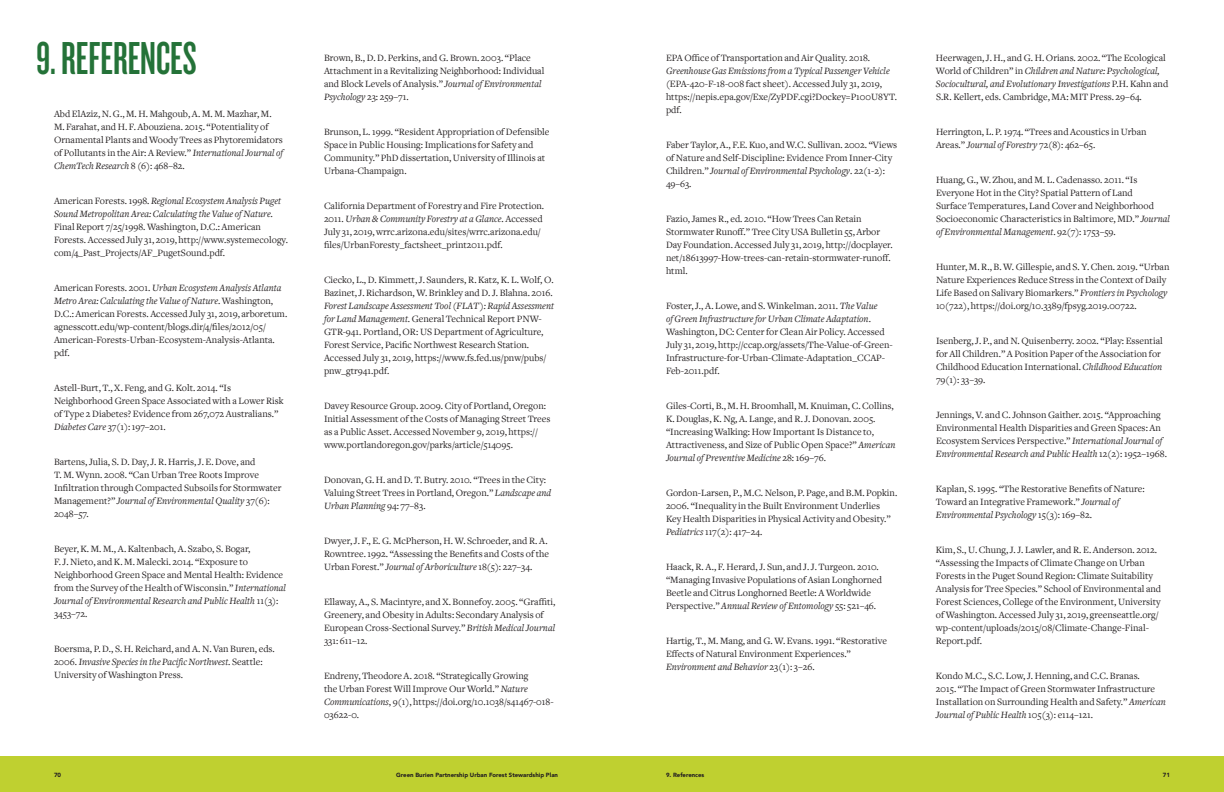
<style>
.page{position:relative;width:1224px;height:792px;background:#fff}
.page>*{position:absolute;margin:0;border:0;box-sizing:border-box;transform-origin:0 0}
.t1{font:48px "Knockout 47 Bantamweight";color:#247238}
.t2{font:10px/13px "Freight Text";color:#231f20}
.t3{font:900 6px "Avenir";color:#231f20}
.s1{font-style:italic}
</style>
<div class="page">
<div style="left:0;top:756px;width:612px;height:36px;background:#bfd030"></div>
<div style="left:612px;top:756px;width:612px;height:36px;background:#bfd030"></div>
<p class="t1" style="left:36px;top:30px;width:162px">9. REFERENCES</p>
<p class="t2" style="left:324px;top:51px;width:222px">Brown, B., D. D. Perkins, and G. Brown. 2003. “Place Attachment in a Revitalizing Neighborhood: Individual and Block Levels of Analysis.” <span class="s1">Journal of Environmental Psychology</span> 23: 259–71.</p>
<p class="t2" style="left:324px;top:125px;width:227px">Brunson, L. 1999. “Resident Appropriation of Defensible Space in Public Housing: Implications for Safety and Community.” PhD dissertation, University of Illinois at Urbana-Champaign.</p>
<p class="t2" style="left:324px;top:199px;width:222px">California Department of Forestry and Fire Protection.<br>2011. <span class="s1">Urban &amp; Community Forestry at a Glance</span>. Accessed July 31, 2019, wrrc.arizona.edu/sites/wrrc.arizona.edu/ files/UrbanForesty_factsheet_print2011.pdf.</p>
<p class="t2" style="left:324px;top:273px;width:232px">Ciecko, L., D. Kimmett, J. Saunders, R. Katz, K. L. Wolf, O.<br>Bazinet, J. Richardson, W. Brinkley and D. J. Blahna. 2016.<br><span class="s1">Forest Landscape Assessment Tool (FLAT): Rapid Assessment for Land Management</span>. General Technical Report PNW-GTR-941. Portland, OR: US Department of Agriculture, Forest Service, Pacific Northwest Research Station.<br>Accessed July 31, 2019, https://www.fs.fed.us/pnw/pubs/ pnw_gtr941.pdf.</p>
<p class="t2" style="left:324px;top:399px;width:228px">Davey Resource Group. 2009. City of Portland, Oregon:<br>Initial Assessment of the Costs of Managing Street Trees as a Public Asset. Accessed November 9, 2019, https:// www.portlandoregon.gov/parks/article/514095.</p>
<p class="t2" style="left:324px;top:473px;width:229px">Donovan, G. H. and D. T. Butry. 2010. “Trees in the City:<br>Valuing Street Trees in Portland, Oregon.” <span class="s1">Landscape and<br>Urban Planning</span> 94: 77–83.</p>
<p class="t2" style="left:324px;top:534px;width:227px">Dwyer, J. F., E. G. McPherson, H. W. Schroeder, and R. A.<br>Rowntree. 1992. “Assessing the Benefits and Costs of the<br>Urban Forest.” <span class="s1">Journal of Arboriculture</span> 18(5): 227–34.</p>
<p class="t2" style="left:324px;top:595px;width:233px">Ellaway, A., S. Macintyre, and X. Bonnefoy. 2005. “Graffiti, Greenery, and Obesity in Adults: Secondary Analysis of European Cross-Sectional Survey.” <span class="s1">British Medical Journal </span>331: 611–12.</p>
<p class="t2" style="left:324px;top:669px;width:231px">Endreny, Theodore A. 2018. “Strategically Growing<br>the Urban Forest Will Improve Our World.” <span class="s1">Nature Communications</span>, 9(1), https://doi.org/10.1038/s41467-018- 03622-0.</p>
<p class="t2" style="left:54px;top:108px;width:231px">Abd ElAziz, N. G., M. H. Mahgoub, A. M. M. Mazhar, M.<br>M. Farahat, and H. F. Abouziena. 2015. “Potentiality of Ornamental Plants and Woody Trees as Phytoremidators of Pollutants in the Air: A Review.” <span class="s1">International Journal of ChemTech Research</span> 8 (6): 468–82.</p>
<p class="t2" style="left:54px;top:195px;width:235px">American Forests. 1998. <span class="s1">Regional Ecosystem Analysis Puget Sound Metropolitan Area: Calculating the Value of Nature.<br></span>Final Report 7/25/1998. Washington, D.C.: American Forests. Accessed July 31, 2019, http://www.systemecology. com/4_Past_Projects/AF_PugetSound.pdf.</p>
<p class="t2" style="left:54px;top:282px;width:235px">American Forests. 2001. <span class="s1">Urban Ecosystem Analysis Atlanta Metro Area: Calculating the Value of Nature</span>. Washington, D.C.: American Forests. Accessed July 31, 2019, arboretum. agnesscott.edu/wp-content/blogs.dir/4/files/2012/05/ American-Forests-Urban-Ecosystem-Analysis-Atlanta. pdf.</p>
<p class="t2" style="left:54px;top:382px;width:231px">Astell-Burt, T., X. Feng, and G. Kolt. 2014. “Is Neighborhood Green Space Associated with a Lower Risk of Type 2 Diabetes? Evidence from 267,072 Australians.” <span class="s1">Diabetes Care</span> 37(1): 197–201.</p>
<p class="t2" style="left:54px;top:456px;width:229px">Bartens, Julia, S. D. Day, J. R. Harris, J. E. Dove, and<br>T. M. Wynn. 2008. “Can Urban Tree Roots Improve Infiltration through Compacted Subsoils for Stormwater Management?” <span class="s1">Journal of Environmental Quality</span> 37(6):<br>2048–57.</p>
<p class="t2" style="left:54px;top:543px;width:234px">Beyer, K. M. M., A. Kaltenbach, A. Szabo, S. Bogar,<br>F. J. Nieto, and K. M. Malecki. 2014. “Exposure to Neighborhood Green Space and Mental Health: Evidence from the Survey of the Health of Wisconsin.” <span class="s1">International Journal of Environmental Research and Public Health</span> 11(3):<br>3453–72.</p>
<p class="t2" style="left:54px;top:643px;width:222px">Boersma, P. D., S. H. Reichard, and A. N. Van Buren, eds.<br>2006. <span class="s1">Invasive Species in the Pacific Northwest</span>. Seattle:<br>University of Washington Press.</p>
<p class="t2" style="left:666px;top:51px;width:233px">EPA Office of Transportation and Air Quality. 2018.<br><span class="s1">Greenhouse Gas Emissions from a Typical Passenger Vehicle </span>(EPA-420-F-18-008 fact sheet). Accessed July 31, 2019, https://nepis.epa.gov/Exe/ZyPDF.cgi?Dockey=P100U8YT. pdf.</p>
<p class="t2" style="left:666px;top:138px;width:233px">Faber Taylor, A., F.E. Kuo, and W.C. Sullivan. 2002. “Views of Nature and Self-Discipline: Evidence From Inner-City Children.” <span class="s1">Journal of Environmental Psychology</span>. 22(1-2):<br>49–63.</p>
<p class="t2" style="left:666px;top:212px;width:228px">Fazio, James R., ed. 2010. “How Trees Can Retain Stormwater Runoff.” Tree City USA Bulletin 55, Arbor Day Foundation. Accessed July 31, 2019, http://docplayer. net/18613997-How-trees-can-retain-stormwater-runoff. html.</p>
<p class="t2" style="left:666px;top:299px;width:228px">Foster, J., A. Lowe, and S. Winkelman. 2011. <span class="s1">The Value<br>of Green Infrastructure for Urban Climate Adaptation</span>.<br>Washington, DC: Center for Clean Air Policy. Accessed July 31, 2019, http://ccap.org/assets/The-Value-of-Green-Infrastructure-for-Urban-Climate-Adaptation_CCAP-Feb-2011.pdf.</p>
<p class="t2" style="left:666px;top:399px;width:231px">Giles-Corti, B., M. H. Broomhall, M. Knuiman, C. Collins, K. Douglas, K. Ng, A. Lange, and R. J. Donovan. 2005. “Increasing Walking: How Important Is Distance to, Attractiveness, and Size of Public Open Space?” <span class="s1">American Journal of Preventive Medicine</span> 28: 169–76.</p>
<p class="t2" style="left:666px;top:486px;width:233px">Gordon-Larsen, P., M.C. Nelson, P. Page, and B.M. Popkin.<br>2006. “Inequality in the Built Environment Underlies Key Health Disparities in Physical Activity and Obesity.” <span class="s1">Pediatrics</span> 117(2): 417–24.</p>
<p class="t2" style="left:666px;top:560px;width:218px">Haack, R. A., F. Herard, J. Sun, and J. J. Turgeon. 2010. “Managing Invasive Populations of Asian Longhorned Beetle and Citrus Longhorned Beetle: A Worldwide Perspective.” <span class="s1">Annual Review of Entomology</span> 55: 521–46.</p>
<p class="t2" style="left:666px;top:634px;width:222px">Hartig, T., M. Mang, and G. W. Evans. 1991. “Restorative<br>Effects of Natural Environment Experiences.”<br><span class="s1">Environment and Behavior</span> 23(1): 3–26.</p>
<p class="t2" style="left:936px;top:51px;width:234px">Heerwagen, J. H., and G. H. Orians. 2002. “The Ecological World of Children” in <span class="s1">Children and Nature: Psychological, Sociocultural, and Evolutionary Investigations</span> P.H. Kahn and S.R. Kellert, eds. Cambridge, MA: MIT Press. 29–64.</p>
<p class="t2" style="left:936px;top:125px;width:212px">Herrington, L. P. 1974. “Trees and Acoustics in Urban<br>Areas.” <span class="s1">Journal of Forestry</span> 72(8): 462–65.</p>
<p class="t2" style="left:936px;top:173px;width:235px">Huang, G., W. Zhou, and M. L. Cadenasso. 2011. “Is Everyone Hot in the City? Spatial Pattern of Land<br>Surface Temperatures, Land Cover and Neighborhood Socioeconomic Characteristics in Baltimore, MD.” <span class="s1">Journal of Environmental Management</span>. 92(7): 1753–59.</p>
<p class="t2" style="left:936px;top:260px;width:235px">Hunter, M. R., B. W. Gillespie, and S. Y. Chen. 2019. “Urban Nature Experiences Reduce Stress in the Context of Daily Life Based on Salivary Biomarkers.” <span class="s1">Frontiers in Psychology </span>10(722), https://doi.org/10.3389/fpsyg.2019.00722.</p>
<p class="t2" style="left:936px;top:334px;width:228px">Isenberg, J. P., and N. Quisenberry. 2002. “Play: Essential for All Children.” A Position Paper of the Association for Childhood Education International. <span class="s1">Childhood Education </span>79(1): 33–39.</p>
<p class="t2" style="left:936px;top:408px;width:233px">Jennings, V. and C. Johnson Gaither. 2015. “Approaching Environmental Health Disparities and Green Spaces: An Ecosystem Services Perspective.” <span class="s1">International Journal of Environmental Research and Public Health</span> 12(2): 1952–1968.</p>
<p class="t2" style="left:936px;top:482px;width:210px">Kaplan, S. 1995. “The Restorative Benefits of Nature:<br>Toward an Integrative Framework.” <span class="s1">Journal of<br>Environmental Psychology</span> 15(3): 169–82.</p>
<p class="t2" style="left:936px;top:543px;width:227px">Kim, S., U. Chung, J. J. Lawler, and R. E. Anderson. 2012. “Assessing the Impacts of Climate Change on Urban Forests in the Puget Sound Region: Climate Suitability Analysis for Tree Species.” School of Environmental and Forest Sciences, College of the Environment, University of Washington. Accessed July 31, 2019, greenseattle.org/ wp-content/uploads/2015/08/Climate-Change-Final-Report.pdf.</p>
<p class="t2" style="left:936px;top:669px;width:232px">Kondo M.C., S.C. Low, J. Henning, and C.C. Branas.<br>2015. “The Impact of Green Stormwater Infrastructure Installation on Surrounding Health and Safety.” <span class="s1">American Journal of Public Health</span> 105(3): e114–121.</p>
<p class="t3" style="left:54px;top:770px;width:9px">70</p>
<p class="t3" style="left:396px;top:770px;width:163px">Green Burien Partnership Urban Forest Stewardship Plan</p>
<p class="t3" style="left:666px;top:770px;width:40px">9. References</p>
<p class="t3" style="left:1163px;top:770px;width:9px">71</p>
</div>
